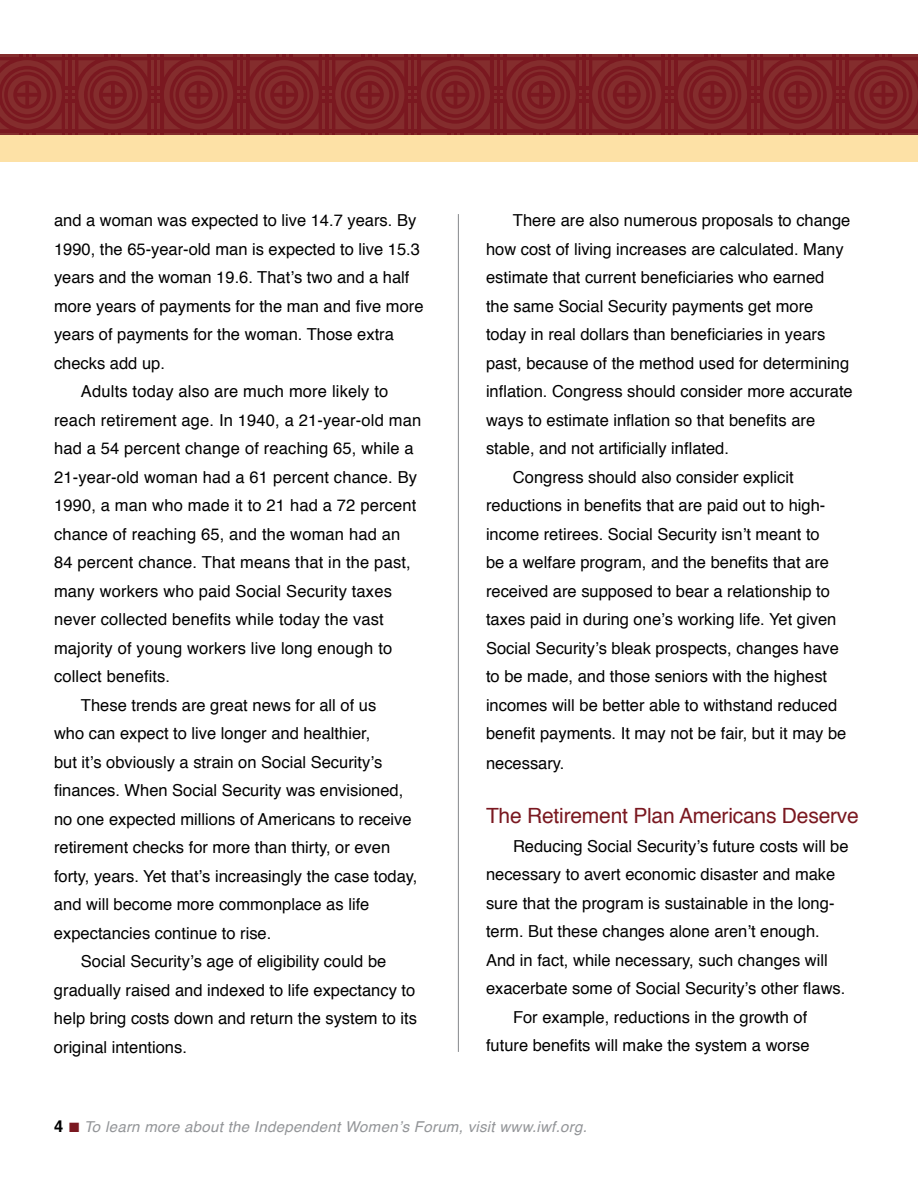
<style>
.page{position:relative;width:918px;height:1188px;background:#fff}
.page>*{position:absolute;margin:0;border:0;box-sizing:border-box;transform-origin:0 0}
.t1{font:21px "Helvetica";letter-spacing:-.01em;color:#7a1820}
.t2{font:16.5px "Helvetica";color:#000}
.t3{font:italic 15px "Helvetica";letter-spacing:.02em;color:#939598}
.s1{font-weight:700;font-style:normal;font-size:16.5px;color:#000}
.s2{color:#7a1820}
</style>
<div class="page">
<hr style="left:458px;top:214px;width:1px;height:838px;background:#939598">
<svg style="left:0;top:54px;width:918px;height:81px;background:#7e2226"></svg>
<div style="left:0;top:135px;width:918px;height:27px;background:#fde1a6"></div>
<p class="t2" style="left:54px;top:208px;width:364px">and a woman was expected to live 14.7 years. By</p>
<p class="t2" style="left:54px;top:236px;width:367px">1990, the 65-year-old man is expected to live 15.3</p>
<p class="t2" style="left:54px;top:265px;width:357px">years and the woman 19.6. That’s two and a half</p>
<p class="t2" style="left:54px;top:293px;width:371px">more years of payments for the man and five more</p>
<p class="t2" style="left:54px;top:322px;width:341px">years of payments for the woman. Those extra</p>
<p class="t2" style="left:54px;top:350px;width:112px">checks add up.</p>
<p class="t2" style="left:81px;top:379px;width:309px">Adults today also are much more likely to</p>
<p class="t2" style="left:54px;top:407px;width:369px">reach retirement age. In 1940, a 21-year-old man</p>
<p class="t2" style="left:54px;top:436px;width:361px">had a 54 percent change of reaching 65, while a</p>
<p class="t2" style="left:54px;top:464px;width:365px">21-year-old woman had a 61 percent chance. By</p>
<p class="t2" style="left:54px;top:493px;width:364px">1990, a man who made it to 21 had a 72 percent</p>
<p class="t2" style="left:54px;top:521px;width:348px">chance of reaching 65, and the woman had an</p>
<p class="t2" style="left:54px;top:550px;width:358px">84 percent chance. That means that in the past,</p>
<p class="t2" style="left:54px;top:578px;width:339px">many workers who paid Social Security taxes</p>
<p class="t2" style="left:54px;top:607px;width:331px">never collected benefits while today the vast</p>
<p class="t2" style="left:54px;top:635px;width:340px">majority of young workers live long enough to</p>
<p class="t2" style="left:54px;top:664px;width:118px">collect benefits.</p>
<p class="t2" style="left:81px;top:692px;width:297px">These trends are great news for all of us</p>
<p class="t2" style="left:54px;top:721px;width:318px">who can expect to live longer and healthier,</p>
<p class="t2" style="left:54px;top:749px;width:330px">but it’s obviously a strain on Social Security’s</p>
<p class="t2" style="left:54px;top:778px;width:351px">finances. When Social Security was envisioned,</p>
<p class="t2" style="left:54px;top:806px;width:359px">no one expected millions of Americans to receive</p>
<p class="t2" style="left:54px;top:835px;width:338px">retirement checks for more than thirty, or even</p>
<p class="t2" style="left:54px;top:863px;width:365px">forty, years. Yet that’s increasingly the case today,</p>
<p class="t2" style="left:54px;top:892px;width:317px">and will become more commonplace as life</p>
<p class="t2" style="left:54px;top:920px;width:219px">expectancies continue to rise.</p>
<p class="t2" style="left:81px;top:949px;width:307px">Social Security’s age of eligibility could be</p>
<p class="t2" style="left:54px;top:977px;width:363px">gradually raised and indexed to life expectancy to</p>
<p class="t2" style="left:54px;top:1006px;width:365px">help bring costs down and return the system to its</p>
<p class="t2" style="left:54px;top:1034px;width:134px">original intentions.</p>
<p class="t2" style="left:513px;top:208px;width:339px">There are also numerous proposals to change</p>
<p class="t2" style="left:486px;top:236px;width:359px">how cost of living increases are calculated. Many</p>
<p class="t2" style="left:486px;top:265px;width:340px">estimate that current beneficiaries who earned</p>
<p class="t2" style="left:486px;top:293px;width:329px">the same Social Security payments get more</p>
<p class="t2" style="left:486px;top:322px;width:341px">today in real dollars than beneficiaries in years</p>
<p class="t2" style="left:486px;top:350px;width:365px">past, because of the method used for determining</p>
<p class="t2" style="left:486px;top:379px;width:368px">inflation. Congress should consider more accurate</p>
<p class="t2" style="left:486px;top:407px;width:331px">ways to estimate inflation so that benefits are</p>
<p class="t2" style="left:486px;top:436px;width:245px">stable, and not artificially inflated.</p>
<p class="t2" style="left:513px;top:464px;width:282px">Congress should also consider explicit</p>
<p class="t2" style="left:486px;top:493px;width:341px">reductions in benefits that are paid out to high-</p>
<p class="t2" style="left:486px;top:521px;width:335px">income retirees. Social Security isn’t meant to</p>
<p class="t2" style="left:486px;top:550px;width:345px">be a welfare program, and the benefits that are</p>
<p class="t2" style="left:486px;top:578px;width:345px">received are supposed to bear a relationship to</p>
<p class="t2" style="left:486px;top:607px;width:352px">taxes paid in during one’s working life. Yet given</p>
<p class="t2" style="left:486px;top:635px;width:355px">Social Security’s bleak prospects, changes have</p>
<p class="t2" style="left:486px;top:664px;width:343px">to be made, and those seniors with the highest</p>
<p class="t2" style="left:486px;top:692px;width:353px">incomes will be better able to withstand reduced</p>
<p class="t2" style="left:486px;top:721px;width:362px">benefit payments. It may not be fair, but it may be</p>
<p class="t2" style="left:486px;top:751px;width:80px">necessary.</p>
<p class="t1" style="left:486px;top:800px;width:374px">The Retirement Plan Americans Deserve</p>
<p class="t2" style="left:513px;top:833px;width:337px">Reducing Social Security’s future costs will be</p>
<p class="t2" style="left:486px;top:862px;width:351px">necessary to avert economic disaster and make</p>
<p class="t2" style="left:486px;top:890px;width:350px">sure that the program is sustainable in the long-</p>
<p class="t2" style="left:486px;top:919px;width:335px">term. But these changes alone aren’t enough.</p>
<p class="t2" style="left:486px;top:947px;width:343px">And in fact, while necessary, such changes will</p>
<p class="t2" style="left:486px;top:976px;width:361px">exacerbate some of Social Security’s other flaws.</p>
<p class="t2" style="left:513px;top:1004px;width:296px">For example, reductions in the growth of</p>
<p class="t2" style="left:486px;top:1033px;width:325px">future benefits will make the system a worse</p>
<p class="t3" style="left:54px;top:1115px;width:535px"><span class="s1">4</span> <span class="s2">■</span> To learn more about the Independent Women’s Forum, visit www.iwf.org.</p>
</div>
